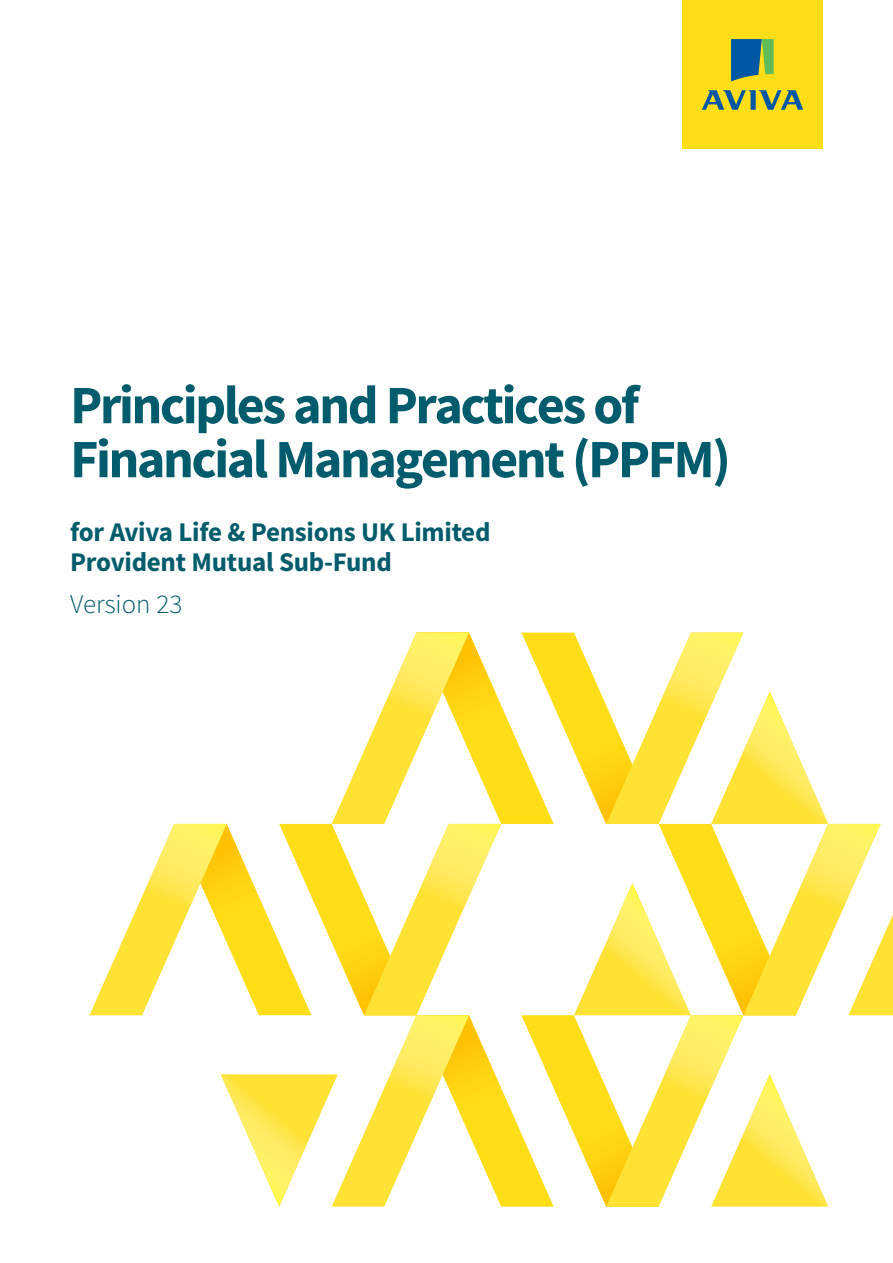
<style>
.page{position:relative;width:893px;height:1263px;background:#fff}
.page>*{position:absolute;margin:0;border:0;box-sizing:border-box;transform-origin:0 0}
.t1{font:700 54px/54px "Source Sans Pro";letter-spacing:-.045em;color:#005c6c}
.t2{font:700 27px/30px "Source Sans Pro";letter-spacing:-.01em;color:#005c6c}
.t3{font:300 27px "Source Sans Pro";color:#005c6c}
</style>
<div class="page">
<svg style="left:89px;top:633px;width:804px;height:573px"></svg>
<div style="left:682px;top:0;width:141px;height:149px;background:#ffde17"></div>
<svg style="left:731px;top:39px;width:43px;height:43px"></svg>
<svg style="left:702px;top:90px;width:101px;height:20px"></svg>
<h1 class="t1" style="left:70px;top:377px;width:662px">Principles and Practices of<br>Financial Management (PPFM)</h1>
<p class="t2" style="left:70px;top:517px;width:422px">for Aviva Life &amp; Pensions UK Limited<br>Provident Mutual Sub-Fund</p>
<p class="t3" style="left:70px;top:588px;width:114px">Version 23</p>
</div>
